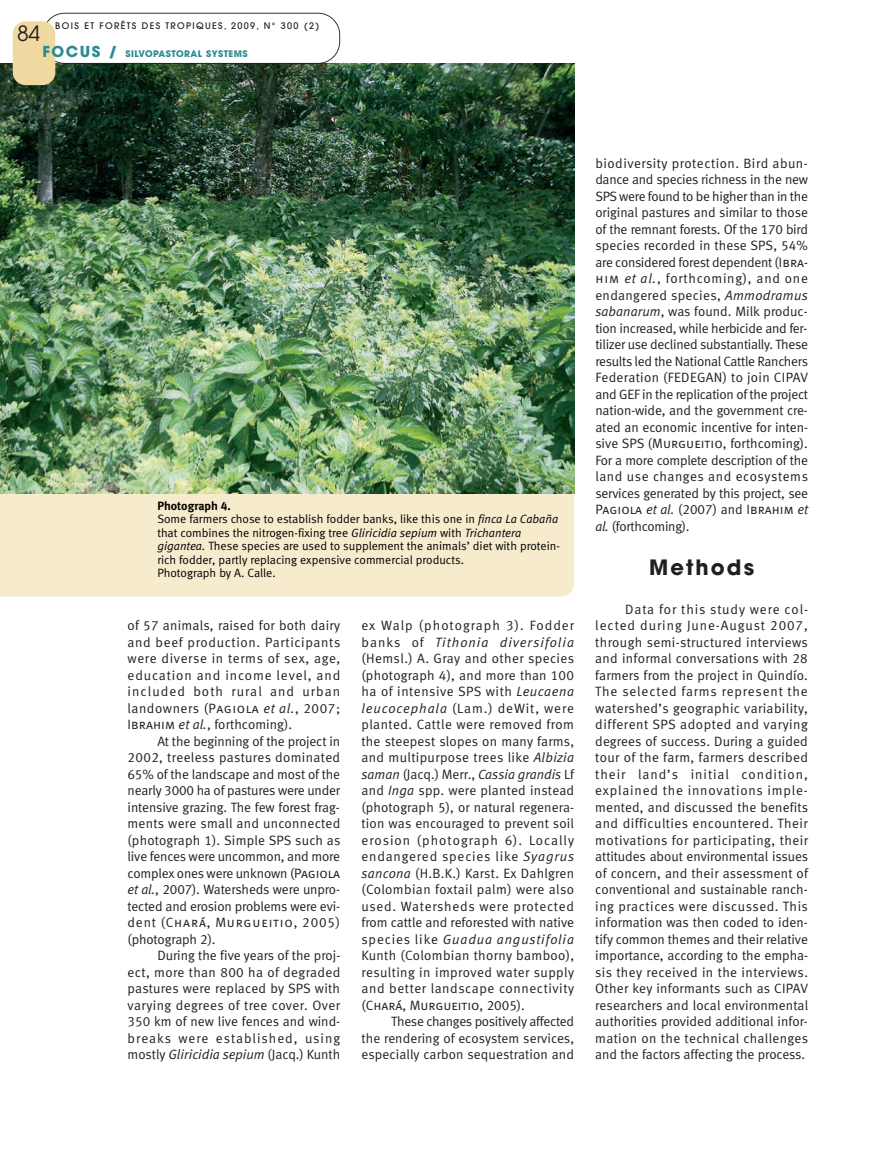
<style>
.page{position:relative;width:893px;height:1149px;background:#fff}
.page>*{position:absolute;margin:0;border:0;box-sizing:border-box;transform-origin:0 0}
.t1{font:700 21px "Avant Garde";letter-spacing:.1em;color:#231f20}
.t2{font:21px "Avant Garde";color:#231f20}
.t3{font:13.5px/16.5px "Meta Normal LF";letter-spacing:.005em;color:#231f20;text-align:justify}
.t4{font:13.5px "Meta Normal LF Caps";color:#231f20}
.t5{font:13.5px "Meta Normal LF";letter-spacing:-.02em;color:#231f20}
.t6{font:12px/13.5px "Meta Normal LF";color:#000}
.t7{font:12px "Meta Bold LF";color:#000}
.t8{font:500 9px "Avant Garde";letter-spacing:.15em;color:#231f20}
.t9{font:700 9px "Avant Garde";letter-spacing:.05em;color:#2c8993}
.s1{font-size:15px}
.s2{font-style:italic}
.s3{font-family:"Meta Normal LF Caps"}
.s4{font-family:"Meta Normal LF"}
.s5{font-family:"Meta Normal LF";font-style:italic}
</style>
<div class="page">
<div style="left:0;top:493px;width:574px;height:103px;background:#f6ebcd"></div>
<img style="left:0;top:64px;width:574px;height:429px">
<svg style="left:46px;top:13px;width:294px;height:51px"></svg>
<div style="left:13px;top:21px;width:42px;height:64px;background:#f0d9a0;border-radius:13px"></div>
<h1 class="t2" style="left:17px;top:21px;width:25px">84</h1>
<p class="t8" style="left:55px;top:20px;width:265px">BOIS ET FORÊTS DES TROPIQUES, 2009, N° 300 (2)</p>
<p class="t9" style="left:43px;top:48px;width:207px"><span class="s1">FOCUS /</span> SILVOPASTORAL SYSTEMS</p>
<p class="t7" style="left:157px;top:498px;width:75px">Photograph 4.</p>
<p class="t6" style="left:157px;top:512px;width:404px">Some farmers chose to establish fodder banks, like this one in <span class="s2">finca La Cabaña </span>that combines the nitrogen-fixing tree <span class="s2">Gliricidia sepium</span> with <span class="s2">Trichantera gigantea.</span> These species are used to supplement the animals’ diet with protein&shy;rich fodder, partly replacing expensive commercial products.<br>Photograph by A. Calle.</p>
<p class="t3" style="left:128px;top:616px;width:214px">of 57 animals, raised for both dairy and beef production. Participants were diverse in terms of sex, age, education and income level, and included both rural and urban landowners (P<span class="s3">agiola</span> <span class="s2">et al.</span>, 2007; I<span class="s3">brahim</span> <span class="s2">et al.</span>, forthcoming).</p>
<p class="t3" style="left:128px;top:732px;width:214px;text-indent:30px">At the beginning of the project in 2002, treeless pastures dominated 65% of the landscape and most of the nearly 3000 ha of pastures were under intensive grazing. The few forest frag&shy;ments were small and unconnected (photograph 1). Simple SPS such as live fences were uncommon, and more complex ones were unknown (P<span class="s3">agiola </span><span class="s2">et al.</span>, 2007). Watersheds were unpro&shy;tected and erosion problems were evi&shy;dent (C<span class="s3">hará</span>, M<span class="s3">urgueitio</span>, 2005) (photograph 2).</p>
<p class="t3" style="left:128px;top:946px;width:214px;text-indent:30px">During the five years of the proj&shy;ect, more than 800 ha of degraded pastures were replaced by SPS with varying degrees of tree cover. Over 350 km of new live fences and wind&shy;breaks were established, using mostly <span class="s2">Gliricidia sepium</span> (Jacq.) Kunth</p>
<p class="t3" style="left:361px;top:616px;width:214px">ex Walp (photograph 3). Fodder banks of <span class="s2">Tithonia diversifolia </span>(Hemsl.) A. Gray and other species (photograph 4), and more than 100 ha of intensive SPS with <span class="s2">Leucaena leucocephala</span> (Lam.) deWit, were planted. Cattle were removed from the steepest slopes on many farms, and multipurpose trees like <span class="s2">Albizia saman</span> (Jacq.) Merr., <span class="s2">Cassia grandis</span> Lf and <span class="s2">Inga</span> spp. were planted instead (photograph 5), or natural regenera&shy;tion was encouraged to prevent soil erosion (photograph 6). Locally endangered species like <span class="s2">Syagrus sancona</span> (H.B.K.) Karst. Ex Dahlgren (Colombian foxtail palm) were also used. Watersheds were protected from cattle and reforested with native species like <span class="s2">Guadua angustifolia </span>Kunth (Colombian thorny bamboo), resulting in improved water supply and better landscape connectivity</p>
<p class="t4" style="left:361px;top:996px;width:165px"><span class="s4">(C</span>hará<span class="s4">, M</span>urgueitio<span class="s4">, 2005).</span></p>
<p class="t3" style="left:361px;top:1012px;width:214px;text-indent:30px">These changes positively affected the rendering of ecosystem services, especially carbon sequestration and</p>
<p class="t3" style="left:595px;top:154px;width:214px">biodiversity protection. Bird abun&shy;dance and species richness in the new SPS were found to be higher than in the original pastures and similar to those of the remnant forests. Of the 170 bird species recorded in these SPS, 54% are considered forest dependent (<span class="s3">Ibra&shy;him</span> <span class="s2">et al.</span>, forthcoming), and one endangered species, <span class="s2">Ammodramus sabanarum</span>, was found. Milk produc&shy;tion increased, while herbicide and fer&shy;tilizer use declined substantially. These results led the National Cattle Ranchers Federation (FEDEGAN) to join CIPAV and GEF in the replication of the project nation-wide, and the government cre&shy;ated an economic incentive for inten&shy;sive SPS (M<span class="s3">urgueitio</span>, forthcoming).<br>For a more complete description of the land use changes and ecosystems services generated by this project, see</p>
<p class="t4" style="left:595px;top:501px;width:214px"><span class="s4">P</span>agiola <span class="s5">et al.</span> <span class="s4">(2007) and I</span>brahim <span class="s5">et</span></p>
<p class="t5" style="left:595px;top:518px;width:96px"><span class="s2">al.</span> (forthcoming).</p>
<h1 class="t1" style="left:649px;top:553px;width:107px">Methods</h1>
<p class="t3" style="left:595px;top:600px;width:214px;text-indent:30px">Data for this study were col&shy;lected during June-August 2007, through semi-structured interviews and informal conversations with 28 farmers from the project in Quindío.<br>The selected farms represent the watershed’s geographic variability, different SPS adopted and varying degrees of success. During a guided tour of the farm, farmers described their land’s initial condition, explained the innova tions imple&shy;mented, and discussed the benefits and difficulties encountered. Their motivations for participating, their attitudes about environmental issues of concern, and their assessment of conventional and sustainable ranch&shy;ing practices were discussed. This information was then coded to iden&shy;tify common themes and their relative importance, according to the empha&shy;sis they received in the interviews.<br>Other key infor mants such as CIPAV researchers and local environmental authorities provided additional infor&shy;mation on the technical challenges and the factors affecting the process.</p>
</div>
